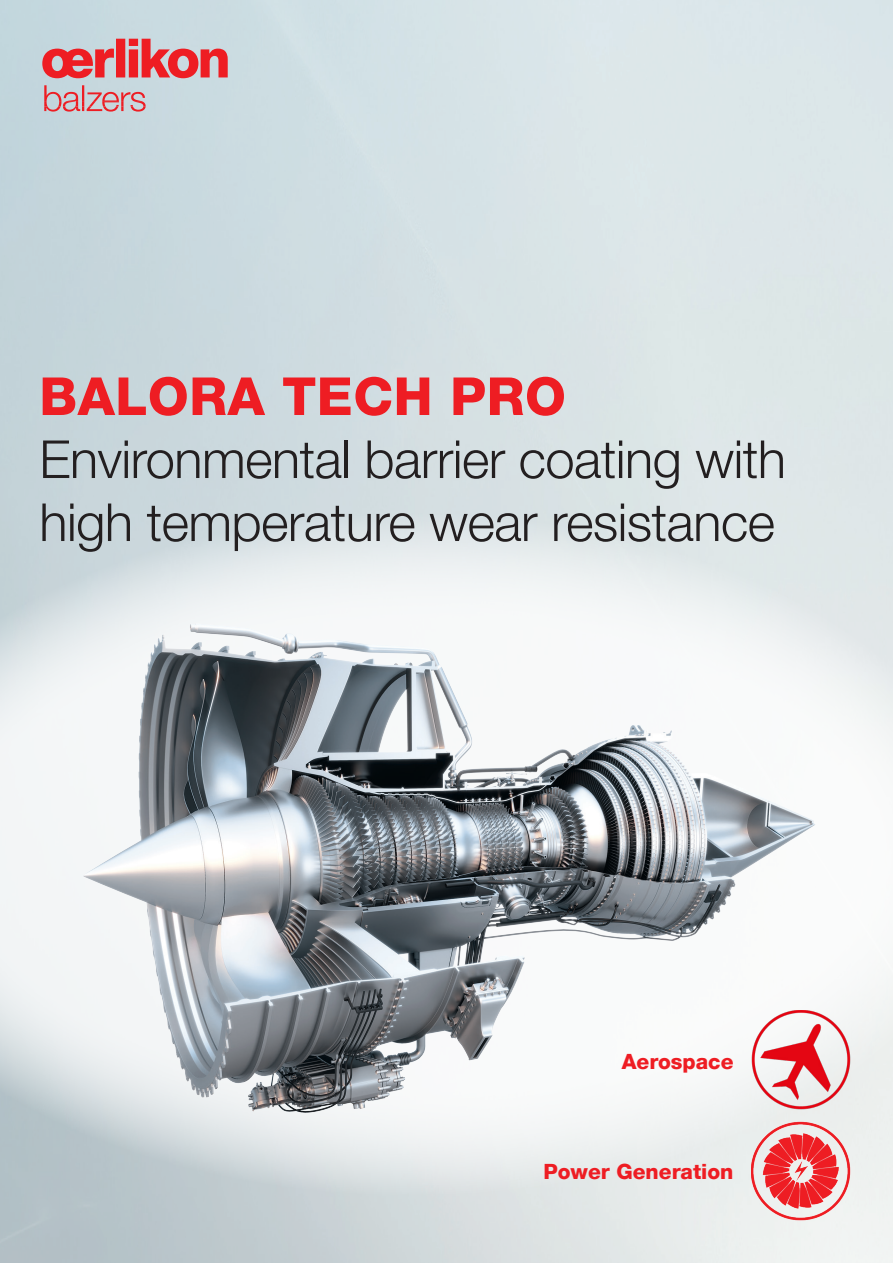
<style>
.page{position:relative;width:893px;height:1263px;background:#fff}
.page>*{position:absolute;margin:0;border:0;box-sizing:border-box;transform-origin:0 0}
.t1{font:300 52.5px/63px "Helvetica Neue LT Com";letter-spacing:-.01em;color:#231f20}
.t2{font:800 52.5px "Helvetica Neue LT Com";letter-spacing:.01em;color:#ee1d23}
.t3{font:800 21px "Helvetica Neue LT Com";color:#ee1d23}
</style>
<div class="page">
<svg style="left:0;top:513px;width:893px;height:61px;background:#dae3e5"></svg>
<svg style="left:44px;top:85px;width:102px;height:27px;background:#cfa6ad"></svg>
<svg style="left:42px;top:39px;width:186px;height:39px;background:#db757b"></svg>
<img style="left:0;top:574px;width:893px;height:629px">
<img style="left:751px;top:1121px;width:99px;height:99px">
<p class="t2" style="left:39px;top:365px;width:528px">BALORA TECH PRO</p>
<p class="t1" style="left:39px;top:427px;width:748px">Environmental barrier coating with high temperature wear resistance</p>
<p class="t3" style="left:622px;top:1049px;width:113px">Aerospace</p>
<p class="t3" style="left:543px;top:1158px;width:192px">Power Generation</p>
</div>
